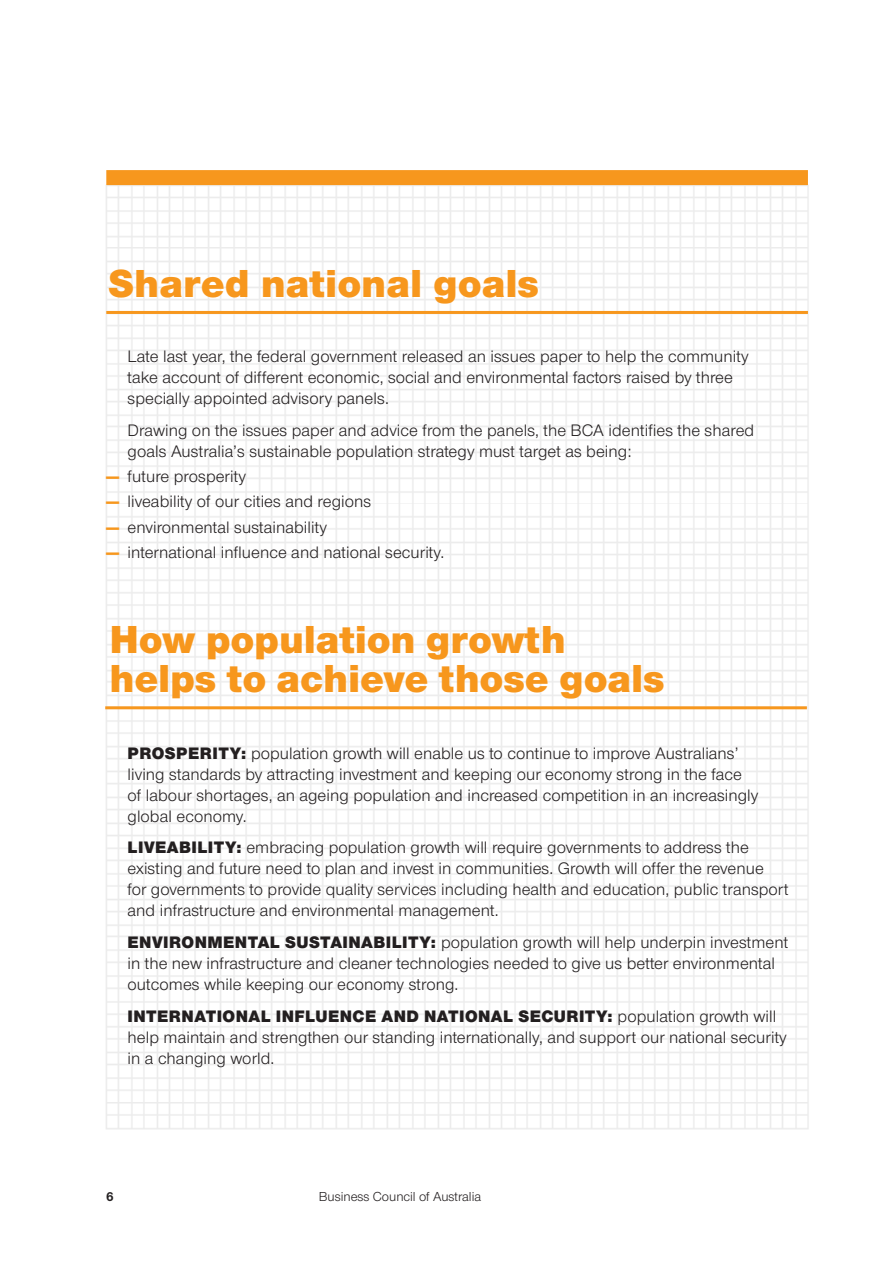
<style>
.page{position:relative;width:893px;height:1263px;background:#fff}
.page>*{position:absolute;margin:0;border:0;box-sizing:border-box;transform-origin:0 0}
.t1{font:900 40.5px/39px "Nimbus Sans Novus T";letter-spacing:.015em;color:#f7971d}
.t2{font:17.25px/21px "Nimbus Sans Novus T";letter-spacing:.005em;color:#231f20}
.t3{font:13.5px "Nimbus Sans Novus T";letter-spacing:-.005em;color:#231f20}
.t4{font:700 13.5px "Nimbus Sans Novus T";color:#231f20}
.s1{font-weight:800;color:#f7971d}
.s2{font-weight:900}
</style>
<div class="page">
<div style="left:106px;top:170px;width:702px;height:15px;background:#f7971d"></div>
<hr style="left:106px;top:311px;width:702px;height:3px;background:#f7971d">
<hr style="left:105px;top:706px;width:702px;height:3px;background:#f7971d">
<h1 class="t1" style="left:108px;top:264px;width:432px">SHARED NATIONAL GOALS</h1>
<p class="t2" style="left:128px;top:346px;width:623px">Late last year, the federal government released an issues paper to help the community take account of different economic, social and environmental factors raised by three specially appointed advisory panels.</p>
<p class="t2" style="left:128px;top:419px;width:628px">Drawing on the issues paper and advice from the panels, the BCA identifies the shared goals Australia’s sustainable population strategy must target as being:</p>
<p class="t2" style="left:106px;top:466px;width:141px"><span class="s1">—</span> future prosperity</p>
<p class="t2" style="left:106px;top:491px;width:266px"><span class="s1">—</span> liveability of our cities and regions</p>
<p class="t2" style="left:106px;top:516px;width:222px"><span class="s1">—</span> environmental sustainability</p>
<p class="t2" style="left:106px;top:541px;width:339px"><span class="s1">—</span> international influence and national security.</p>
<h1 class="t1" style="left:110px;top:619px;width:556px">HOW POPULATION GROWTH<br>HELPS TO ACHIEVE THOSE GOALS</h1>
<p class="t2" style="left:128px;top:742px;width:632px"><span class="s2">PROSPERITY:</span> population growth will enable us to continue to improve Australians’ living standards by attracting investment and keeping our economy strong in the face of labour shortages, an ageing population and increased competition in an increasingly global economy.</p>
<p class="t2" style="left:128px;top:837px;width:663px"><span class="s2">LIVEABILITY:</span> embracing population growth will require governments to address the existing and future need to plan and invest in communities. Growth will offer the revenue<br>for governments to provide quality services including health and education, public transport and infrastructure and environmental management.</p>
<p class="t2" style="left:128px;top:931px;width:662px"><span class="s2">ENVIRONMENTAL SUSTAINABILITY:</span> population growth will help underpin investment in the new infrastructure and cleaner technologies needed to give us better environmental outcomes while keeping our economy strong.</p>
<p class="t2" style="left:128px;top:1005px;width:661px"><span class="s2">INTERNATIONAL INFLUENCE AND NATIONAL SECURITY:</span> population growth will help maintain and strengthen our standing internationally, and support our national security in a changing world.</p>
<p class="t4" style="left:106px;top:1189px;width:9px">6</p>
<p class="t3" style="left:319px;top:1189px;width:164px">Business Council of Australia</p>
</div>
